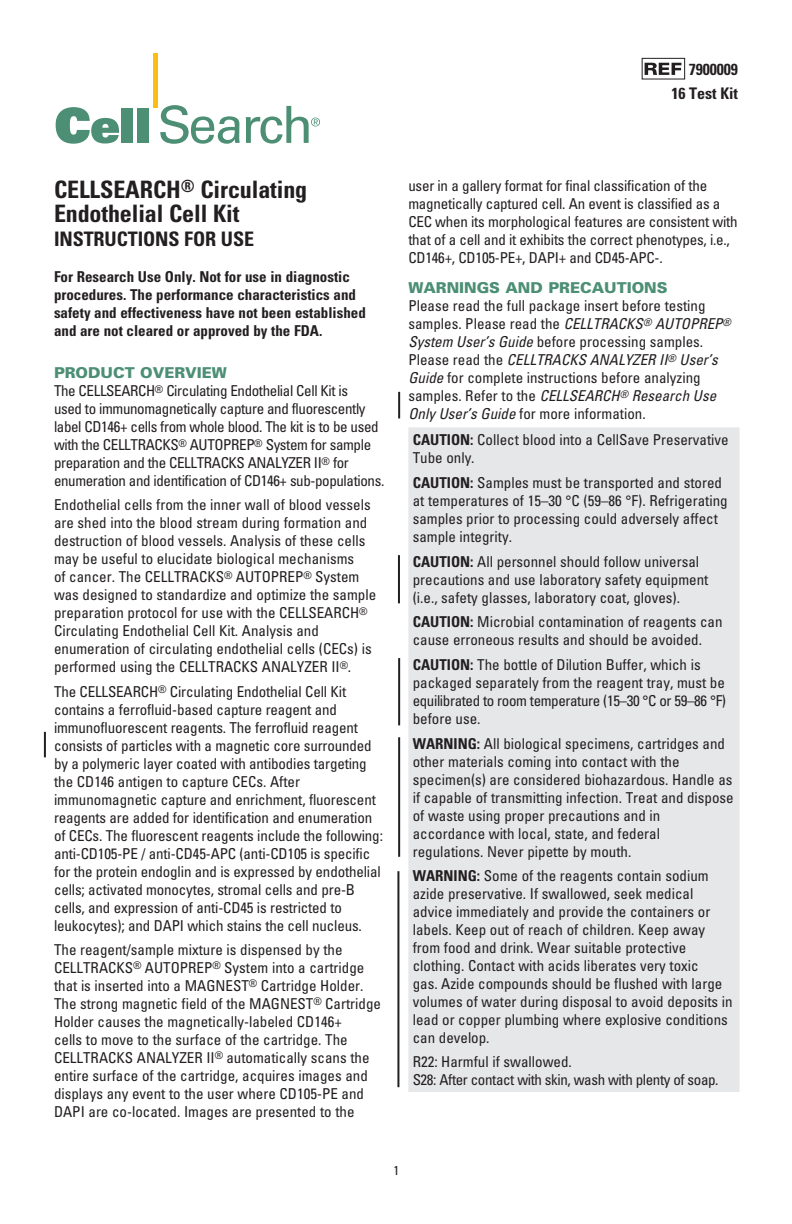
<style>
.page{position:relative;width:792px;height:1224px;background:#fff}
.page>*{position:absolute;margin:0;border:0;box-sizing:border-box;transform-origin:0 0}
.t1{font:700 condensed 24px "Univers";letter-spacing:-.005em;color:#231f20}
.t2{font:700 condensed 20px "Univers";letter-spacing:-.005em;color:#231f20}
.t3{font:700 condensed 16px "Univers";letter-spacing:-.005em;color:#231f20}
.Body_text{font:condensed 15px/18px "Univers";color:#231f20}
.Body_text-2{font:condensed 15px/18px "Univers";letter-spacing:-.025em;color:#231f20}
.Body_text-3{font:700 condensed 15px/18px "Univers";color:#231f20}
.Heads{font:900 15px "Univers";color:#4c8f75}
.Body_text-4{font:condensed 13px "Univers";color:#231f20}
.s1{font-style:italic}
.s2{font-weight:700}
</style>
<div class="page">
<svg style="left:645px;top:63px;width:36px;height:12px"></svg>
<div style="left:642px;top:58px;width:43px;height:21px;border:1px solid #231f20"></div>
<div style="left:408px;top:427px;width:332px;height:665px;background:#e6e7e9"></div>
<svg style="left:56px;top:107px;width:63px;height:37px"></svg>
<div style="left:121px;top:108px;width:12px;height:35px;background:#4c8f75"></div>
<div style="left:137px;top:108px;width:12px;height:35px;background:#4c8f75"></div>
<svg style="left:160px;top:105px;width:80px;height:39px"></svg>
<hr style="left:154px;top:54px;width:4px;height:54px;background:#fdbe12">
<svg style="left:246px;top:106px;width:74px;height:38px"></svg>
<hr style="left:44px;top:732px;width:2px;height:25px;background:#231f20">
<hr style="left:398px;top:555px;width:2px;height:48px;background:#231f20">
<hr style="left:397px;top:871px;width:2px;height:216px;background:#231f20">
<hr style="left:398px;top:737px;width:2px;height:120px;background:#231f20">
<hr style="left:398px;top:658px;width:2px;height:67px;background:#231f20">
<hr style="left:398px;top:392px;width:2px;height:26px;background:#231f20">
<p class="t3" style="left:689px;top:60px;width:51px">7900009</p>
<p class="t3" style="left:671px;top:84px;width:68px">16 Test Kit</p>
<p class="t1" style="left:54px;top:175px;width:255px">CELLSEARCH<sup>®</sup> Circulating</p>
<p class="t1" style="left:54px;top:199px;width:187px">Endothelial Cell Kit</p>
<p class="t2" style="left:54px;top:227px;width:202px">INSTRUCTIONS FOR USE</p>
<p class="Body_text-3" style="left:54px;top:268px;width:313px">For Research Use Only. Not for use in diagnostic procedures. The performance characteristics and safety and effectiveness have not been established and are not cleared or approved by the FDA.</p>
<p class="Heads" style="left:54px;top:364px;width:174px">PRODUCT OVERVIEW</p>
<p class="Body_text-2" style="left:54px;top:382px;width:332px">The CELLSEARCH<sup>®</sup> Circulating Endothelial Cell Kit is<br>used to immunomagnetically capture and fluorescently label CD146+ cells from whole blood. The kit is to be used with the CELLTRACKS<sup>®</sup> AUTOPREP<sup>®</sup> System for sample preparation and the CELLTRACKS ANALYZER II<sup>®</sup> for enumeration and identification of CD146+ sub-populations.</p>
<p class="Body_text" style="left:54px;top:496px;width:324px">Endothelial cells from the inner wall of blood vessels are shed into the blood stream during formation and destruction of blood vessels. Analysis of these cells may be useful to elucidate biological mechanisms<br>of cancer. The CELLTRACKS<sup>®</sup> AUTOPREP<sup>®</sup> System was designed to standardize and optimize the sample preparation protocol for use with the CELLSEARCH<sup>® </sup>Circulating Endothelial Cell Kit. Analysis and enumeration of circulating endothelial cells (CECs) is performed using the CELLTRACKS ANALYZER II<sup>®</sup>.</p>
<p class="Body_text" style="left:54px;top:682px;width:331px">The CELLSEARCH<sup>®</sup> Circulating Endothelial Cell Kit contains a ferrofluid-based capture reagent and immunofluorescent reagents. The ferrofluid reagent consists of particles with a magnetic core surrounded by a polymeric layer coated with antibodies targeting the CD146 antigen to capture CECs. After immunomagnetic capture and enrichment, fluorescent reagents are added for identification and enumeration of CECs. The fluorescent reagents include the following: anti-CD105-PE / anti-CD45-APC (anti-CD105 is specific for the protein endoglin and is expressed by endothelial cells; activated monocytes, stromal cells and pre-B cells, and expression of anti-CD45 is restricted to leukocytes); and DAPI which stains the cell nucleus.</p>
<p class="Body_text" style="left:54px;top:940px;width:329px">The reagent/sample mixture is dispensed by the CELLTRACKS<sup>®</sup> AUTOPREP<sup>®</sup> System into a cartridge that is inserted into a MAGNEST<sup>®</sup> Cartridge Holder.<br>The strong magnetic field of the MAGNEST<sup>®</sup> Cartridge Holder causes the magnetically-labeled CD146+<br>cells to move to the surface of the cartridge. The CELLTRACKS ANALYZER II<sup>®</sup> automatically scans the entire surface of the cartridge, acquires images and displays any event to the user where CD105-PE and DAPI are co-located. Images are presented to the</p>
<p class="Body_text" style="left:408px;top:177px;width:331px">user in a gallery format for final classification of the magnetically captured cell. An event is classified as a CEC when its morphological features are consistent with that of a cell and it exhibits the correct phenotypes, i.e., CD146+, CD105-PE+, DAPI+ and CD45-APC-.</p>
<p class="Heads" style="left:408px;top:279px;width:261px">WARNINGS AND PRECAUTIONS</p>
<p class="Body_text" style="left:408px;top:297px;width:324px">Please read the full package insert before testing samples. Please read the <span class="s1">CELLTRACKS</span><sup>®</sup> <span class="s1">AUTOPREP</span><sup>® </sup><span class="s1">System User’s Guide</span> before processing samples.<br>Please read the <span class="s1">CELLTRACKS ANALYZER II</span><sup>®</sup> <span class="s1">User’s Guide</span> for complete instructions before analyzing samples. Refer to the <span class="s1">CELLSEARCH</span><sup>®</sup> <span class="s1">Research Use Only User’s Guide</span> for more information.</p>
<p class="Body_text" style="left:413px;top:431px;width:318px"><span class="s2">CAUTION:</span> Collect blood into a CellSave Preservative<br>Tube only.</p>
<p class="Body_text" style="left:413px;top:474px;width:317px"><span class="s2">CAUTION:</span> Samples must be transported and stored at temperatures of 15–30 °C (59–86 °F). Refrigerating samples prior to processing could adversely affect sample integrity.</p>
<p class="Body_text" style="left:413px;top:552px;width:297px"><span class="s2">CAUTION:</span> All personnel should follow universal precautions and use laboratory safety equipment (i.e., safety glasses, laboratory coat, gloves).</p>
<p class="Body_text" style="left:413px;top:613px;width:311px"><span class="s2">CAUTION:</span> Microbial contamination of reagents can cause erroneous results and should be avoided.</p>
<p class="Body_text" style="left:413px;top:656px;width:315px"><span class="s2">CAUTION:</span> The bottle of Dilution Buffer, which is packaged separately from the reagent tray, must be equilibrated to room temperature (15–30 °C or 59–86 °F) before use.</p>
<p class="Body_text" style="left:413px;top:734px;width:323px"><span class="s2">WARNING:</span> All biological specimens, cartridges and other materials coming into contact with the specimen(s) are considered biohazardous. Handle as if capable of transmitting infection. Treat and dispose of waste using proper precautions and in accordance with local, state, and federal regulations. Never pipette by mouth.</p>
<p class="Body_text" style="left:413px;top:867px;width:322px"><span class="s2">WARNING:</span> Some of the reagents contain sodium azide preservative. If swallowed, seek medical advice immediately and provide the containers or labels. Keep out of reach of children. Keep away from food and drink. Wear suitable protective clothing. Contact with acids liberates very toxic<br>gas. Azide compounds should be flushed with large volumes of water during disposal to avoid deposits in lead or copper plumbing where explosive conditions can develop.</p>
<p class="Body_text-2" style="left:413px;top:1053px;width:307px">R22: Harmful if swallowed.<br>S28: After contact with skin, wash with plenty of soap.</p>
<p class="Body_text-4" style="left:393px;top:1162px;width:7px">1</p>
</div>
